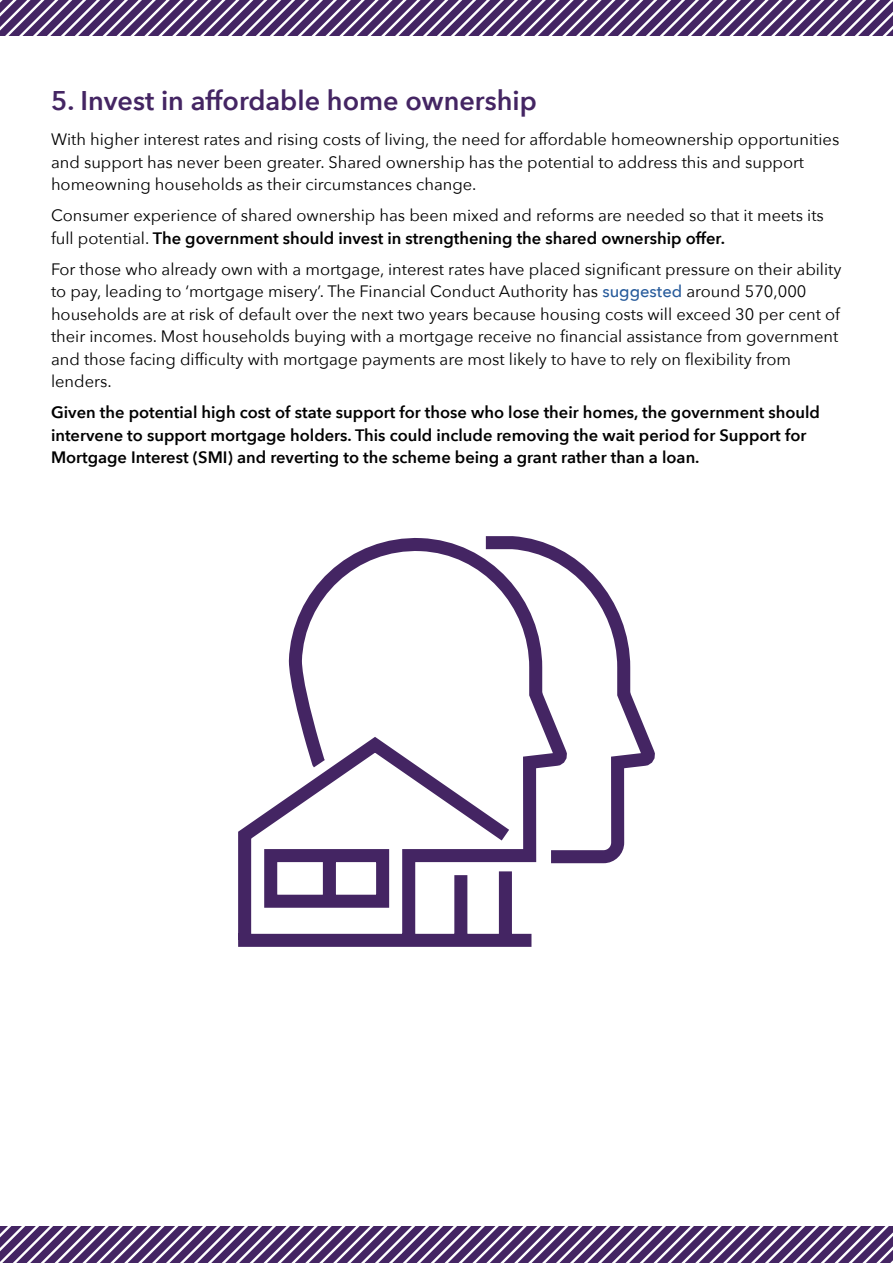
<style>
.page{position:relative;width:893px;height:1263px;background:#fff}
.page>*{position:absolute;margin:0;border:0;box-sizing:border-box;transform-origin:0 0}
.t1{font:600 27px "Avenir Next";color:#442563}
.t2{font:16.5px/22.5px "Avenir Next";color:#000}
.t3{font:600 16.5px/22.5px "Avenir Next";color:#000}
.s1{font-weight:600}
.s2{font-weight:500;color:#275b9b}
</style>
<div class="page">
<svg style="left:0;top:1226px;width:893px;height:37px"></svg>
<svg style="left:0;top:0;width:893px;height:36px"></svg>
<svg style="left:238px;top:536px;width:417px;height:411px"></svg>
<h1 class="t1" style="left:51px;top:77px;width:487px">5. Invest in affordable home ownership</h1>
<p class="t2" style="left:51px;top:127px;width:790px">With higher interest rates and rising costs of living, the need for affordable homeownership opportunities and support has never been greater. Shared ownership has the potential to address this and support homeowning households as their circumstances change.</p>
<p class="t2" style="left:51px;top:203px;width:774px">Consumer experience of shared ownership has been mixed and reforms are needed so that it meets its full potential. <span class="s1">The government should invest in strengthening the shared ownership offer.</span></p>
<p class="t2" style="left:51px;top:257px;width:792px">For those who already own with a mortgage, interest rates have placed significant pressure on their ability to pay, leading to ‘mortgage misery’. The Financial Conduct Authority has <span class="s2">suggested</span> around 570,000 households are at risk of default over the next two years because housing costs will exceed 30 per cent of their incomes. Most households buying with a mortgage receive no financial assistance from government and those facing difficulty with mortgage payments are most likely to have to rely on flexibility from lenders.</p>
<p class="t3" style="left:51px;top:401px;width:770px">Given the potential high cost of state support for those who lose their homes, the government should intervene to support mortgage holders. This could include removing the wait period for Support for<br>Mortgage Interest (SMI) and reverting to the scheme being a grant rather than a loan.</p>
</div>
